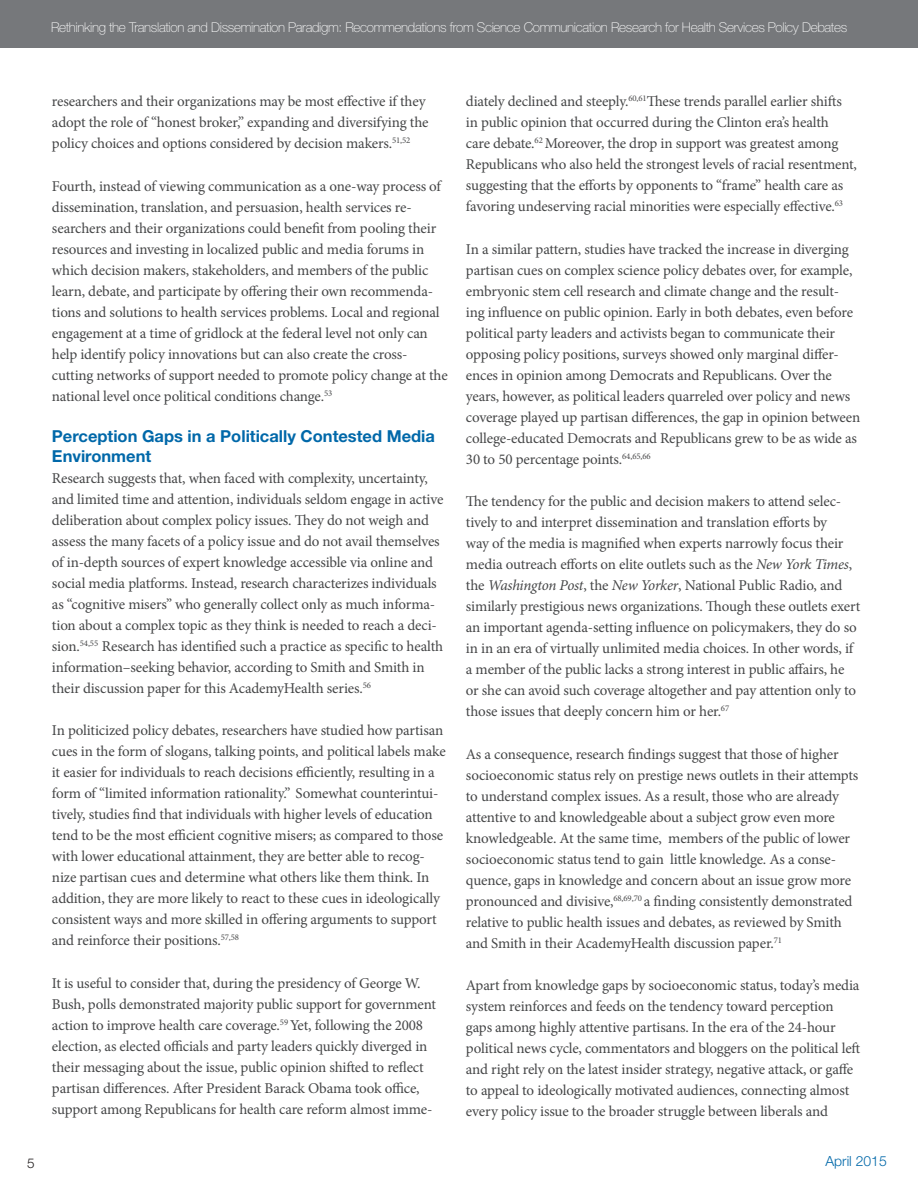
<style>
.page{position:relative;width:918px;height:1188px;background:#fff}
.page>*{position:absolute;margin:0;border:0;box-sizing:border-box;transform-origin:0 0}
.RI_SUB{font:700 16.5px/19.8px "Helvetica Neue LT Std";color:#0068a9}
.RI_body{font:15px/21px "Minion Pro";letter-spacing:-.01em;color:#454647}
.t1{font:300 13.95px "Helvetica Neue LT Std";color:#0068a9}
.t2{font:100 13.5px "Helvetica Neue LT Std";letter-spacing:-.025em;color:#fff}
.t3{font:300 13.5px "Helvetica Neue LT Std";color:#231f20}
.s1{font-style:italic}
</style>
<div class="page">
<div style="left:0;top:0;width:918px;height:48px;background:#76787b"></div>
<p class="t2" style="left:51px;top:19px;width:798px">Rethinking the Translation and Dissemination Paradigm: Recommendations from Science Communication Research for Health Services Policy Debates</p>
<p class="t3" style="left:27px;top:1155px;width:9px">5</p>
<p class="RI_body" style="left:52px;top:91px;width:378px">researchers and their organizations may be most effective if they adopt the role of “honest broker,” expanding and diversifying the policy choices and options considered by decision makers.<sup>51,52</sup></p>
<p class="RI_body" style="left:52px;top:175px;width:397px">Fourth, instead of viewing communication as a one-way process of dissemination, translation, and persuasion, health services re&shy;searchers and their organizations could benefit from pooling their resources and investing in localized public and media forums in which decision makers, stakeholders, and members of the public learn, debate, and participate by offering their own recommenda&shy;tions and solutions to health services problems. Local and regional engagement at a time of gridlock at the federal level not only can help identify policy innovations but can also create the cross&shy;cutting networks of support needed to promote policy change at the national level once political conditions change.<sup>53</sup></p>
<p class="RI_SUB" style="left:52px;top:426px;width:385px">Perception Gaps in a Politically Contested Media<br>Environment</p>
<p class="RI_body" style="left:52px;top:468px;width:393px">Research suggests that, when faced with complexity, uncertainty, and limited time and attention, individuals seldom engage in active deliberation about complex policy issues. They do not weigh and assess the many facets of a policy issue and do not avail themselves of in-depth sources of expert knowledge accessible via online and social media platforms. Instead, research characterizes individuals as “cognitive misers” who generally collect only as much informa&shy;tion about a complex topic as they think is needed to reach a deci&shy;sion.<sup>54,55</sup> Research has identified such a practice as specific to health information–seeking behavior, according to Smith and Smith in their discussion paper for this AcademyHealth series.<sup>56</sup></p>
<p class="RI_body" style="left:52px;top:720px;width:395px">In politicized policy debates, researchers have studied how partisan cues in the form of slogans, talking points, and political labels make it easier for individuals to reach decisions efficiently, resulting in a form of “limited information rationality.” Somewhat counterintui&shy;tively, studies find that individuals with higher levels of education tend to be the most efficient cognitive misers; as compared to those with lower educational attainment, they are better able to recog&shy;nize partisan cues and determine what others like them think. In addition, they are more likely to react to these cues in ideologically consistent ways and more skilled in offering arguments to support and reinforce their positions.<sup>57,58</sup></p>
<p class="RI_body" style="left:52px;top:973px;width:386px">It is useful to consider that, during the presidency of George W.<br>Bush, polls demonstrated majority public support for government action to improve health care coverage.<sup>59</sup> Yet, following the 2008 election, as elected officials and party leaders quickly diverged in their messaging about the issue, public opinion shifted to reflect partisan differences. After President Barack Obama took office, support among Republicans for health care reform almost imme-</p>
<p class="RI_body" style="left:466px;top:91px;width:393px">diately declined and steeply.<sup>60,61</sup>These trends parallel earlier shifts in public opinion that occurred during the Clinton era’s health<br>care debate.<sup>62</sup> Moreover, the drop in support was greatest among Republicans who also held the strongest levels of racial resentment, suggesting that the efforts by opponents to “frame” health care as favoring undeserving racial minorities were especially effective.<sup>63</sup></p>
<p class="RI_body" style="left:466px;top:238px;width:396px">In a similar pattern, studies have tracked the increase in diverging partisan cues on complex science policy debates over, for example, embryonic stem cell research and climate change and the result&shy;ing influence on public opinion. Early in both debates, even before political party leaders and activists began to communicate their opposing policy positions, surveys showed only marginal differ&shy;ences in opinion among Democrats and Republicans. Over the years, however, as political leaders quarreled over policy and news coverage played up partisan differences, the gap in opinion between college-educated Democrats and Republicans grew to be as wide as 30 to 50 percentage points.<sup>64,65,66</sup></p>
<p class="RI_body" style="left:466px;top:491px;width:396px">The tendency for the public and decision makers to attend selec&shy;tively to and interpret dissemination and translation efforts by<br>way of the media is magnified when experts narrowly focus their media outreach efforts on elite outlets such as the <span class="s1">New York Times</span>, the <span class="s1">Washington Post</span>, the <span class="s1">New Yorker</span>, National Public Radio, and similarly prestigious news organizations. Though these outlets exert an important agenda-setting influence on policymakers, they do so in in an era of virtually unlimited media choices. In other words, if a member of the public lacks a strong interest in public affairs, he or she can avoid such coverage altogether and pay attention only to those issues that deeply concern him or her.<sup>67</sup></p>
<p class="RI_body" style="left:466px;top:744px;width:394px">As a consequence, research findings suggest that those of higher socioeconomic status rely on prestige news outlets in their attempts to understand complex issues. As a result, those who are already attentive to and knowledgeable about a subject grow even more knowledgeable. At the same time, members of the public of lower socioeconomic status tend to gain little knowledge. As a conse&shy;quence, gaps in knowledge and concern about an issue grow more pronounced and divisive,<sup>68,69,70</sup> a finding consistently demonstrated relative to public health issues and debates, as reviewed by Smith and Smith in their AcademyHealth discussion paper.<sup>71</sup></p>
<p class="RI_body" style="left:466px;top:975px;width:396px">Apart from knowledge gaps by socioeconomic status, today’s media system reinforces and feeds on the tendency toward perception gaps among highly attentive partisans. In the era of the 24-hour political news cycle, commentators and bloggers on the political left and right rely on the latest insider strategy, negative attack, or gaffe to appeal to ideologically motivated audiences, connecting almost every policy issue to the broader struggle between liberals and</p>
<p class="t1" style="left:825px;top:1152px;width:63px">April 2015</p>
</div>
